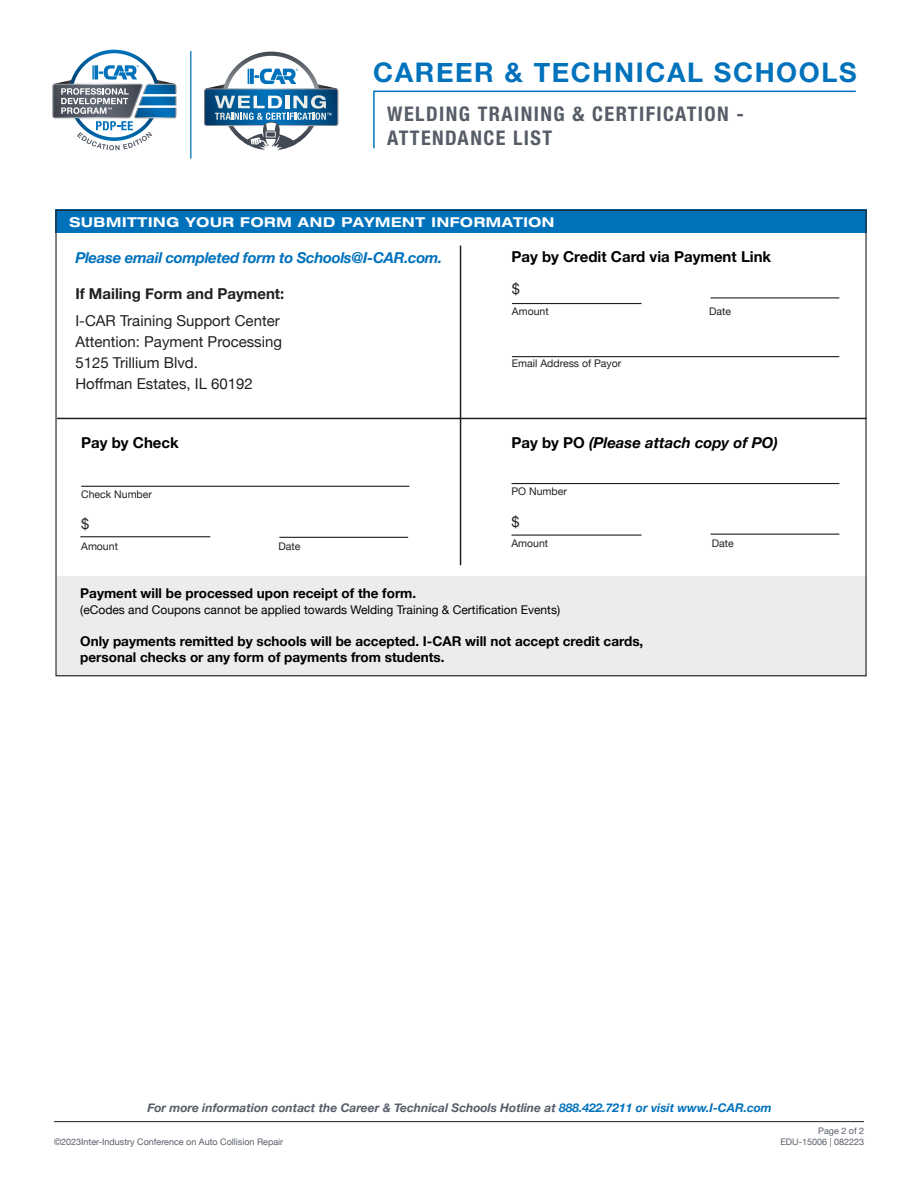
<style>
.page{position:relative;width:918px;height:1188px;background:#fff}
.page>*{position:absolute;margin:0;border:0;box-sizing:border-box;transform-origin:0 0}
.t1{font:700 27px "Helvetica Neue";letter-spacing:.06em;color:#0072bc}
.t2{font:700 condensed 20.25px/24.3px "Helvetica Neue LT Std";letter-spacing:.07em;color:#575d68}
.t3{font:15px "Helvetica Neue";color:#231f20}
.t4{font:italic 700 15px "Helvetica Neue";letter-spacing:-.02em;color:#0072bc}
.t5{font:700 15px "Helvetica Neue";color:#000}
.t6{font:italic 700 15px "Helvetica Neue";color:#000}
.t7{font:700 15px "Helvetica Neue";color:#231f20}
.t8{font:14.7px "Helvetica Neue";color:#231f20}
.t9{font:700 13.5px "Helvetica Neue";color:#000}
.t10{font:700 expanded 13.5px "Helvetica Neue LT Std";letter-spacing:.05em;color:#fff}
.t11{font:italic 700 12px "Helvetica Neue";color:#575d68}
.t12{font:12px "Helvetica Neue";color:#000}
.t13{font:10.5px "Helvetica Neue";color:#231f20}
.t14{font:9px "Helvetica Neue";color:#575d68}
.s1{font-style:normal}
.s2{color:#0072bc}
</style>
<div class="page">
<hr style="left:54px;top:1121px;width:810px;height:1px;background:#231f20">
<div style="left:57px;top:576px;width:810px;height:100px;background:#ececee"></div>
<div style="left:55px;top:210px;width:812px;height:23px;background:#0072bc"></div>
<hr style="left:512px;top:303px;width:130px;height:1px;background:#231f20">
<hr style="left:81px;top:486px;width:328px;height:1px;background:#231f20">
<hr style="left:57px;top:418px;width:810px;height:1px;background:#231f20">
<hr style="left:512px;top:535px;width:130px;height:1px;background:#231f20">
<hr style="left:512px;top:483px;width:327px;height:1px;background:#231f20">
<hr style="left:460px;top:245px;width:1px;height:320px;background:#231f20">
<hr style="left:711px;top:534px;width:128px;height:1px;background:#231f20">
<hr style="left:80px;top:536px;width:130px;height:1px;background:#231f20">
<hr style="left:279px;top:537px;width:129px;height:1px;background:#231f20">
<hr style="left:711px;top:297px;width:128px;height:1px;background:#231f20">
<hr style="left:512px;top:356px;width:327px;height:1px;background:#231f20">
<svg style="left:52px;top:50px;width:124px;height:100px"></svg>
<svg style="left:204px;top:52px;width:134px;height:98px"></svg>
<hr style="left:190px;top:51px;width:1px;height:108px;background:#0072bc">
<svg style="left:373px;top:90px;width:483px;height:59px"></svg>
<p class="t1" style="left:373px;top:51px;width:485px">CAREER &amp; TECHNICAL SCHOOLS</p>
<p class="t2" style="left:387px;top:101px;width:358px">WELDING TRAINING &amp; CERTIFICATION -<br>ATTENDANCE LIST</p>
<p class="t10" style="left:69px;top:214px;width:487px">SUBMITTING YOUR FORM AND PAYMENT INFORMATION</p>
<p class="t4" style="left:75px;top:246px;width:369px">Please email completed form to Schools@I-CAR.com.</p>
<p class="t7" style="left:75px;top:282px;width:211px">If Mailing Form and Payment:</p>
<p class="t3" style="left:75px;top:310px;width:206px">I-CAR Training Support Center</p>
<p class="t3" style="left:75px;top:331px;width:208px">Attention: Payment Processing</p>
<p class="t3" style="left:75px;top:352px;width:124px">5125 Trillium Blvd.</p>
<p class="t3" style="left:75px;top:373px;width:179px">Hoffman Estates, IL 60192</p>
<p class="t5" style="left:512px;top:245px;width:261px">Pay by Credit Card via Payment Link</p>
<p class="t8" style="left:512px;top:278px;width:10px">$</p>
<p class="t13" style="left:512px;top:304px;width:38px">Amount</p>
<p class="t13" style="left:709px;top:304px;width:23px">Date</p>
<p class="t13" style="left:512px;top:356px;width:111px">Email Address of Payor</p>
<p class="t5" style="left:81px;top:431px;width:99px">Pay by Check</p>
<p class="t13" style="left:81px;top:486px;width:72px">Check Number</p>
<p class="t6" style="left:512px;top:431px;width:268px"><span class="s1">Pay by PO</span> (Please attach copy of PO)</p>
<p class="t13" style="left:512px;top:484px;width:57px">PO Number</p>
<p class="t8" style="left:81px;top:513px;width:10px">$</p>
<p class="t8" style="left:512px;top:512px;width:10px">$</p>
<p class="t13" style="left:81px;top:539px;width:38px">Amount</p>
<p class="t13" style="left:279px;top:539px;width:23px">Date</p>
<p class="t13" style="left:512px;top:536px;width:38px">Amount</p>
<p class="t13" style="left:712px;top:536px;width:23px">Date</p>
<p class="t9" style="left:80px;top:583px;width:337px">Payment will be processed upon receipt of the form.</p>
<p class="t12" style="left:80px;top:602px;width:481px">(eCodes and Coupons cannot be applied towards Welding Training &amp; Certification Events)</p>
<p class="t9" style="left:80px;top:630px;width:565px">Only payments remitted by schools will be accepted. I-CAR will not accept credit cards,</p>
<p class="t9" style="left:80px;top:646px;width:366px">personal checks or any form of payments from students.</p>
<p class="t11" style="left:147px;top:1098px;width:626px">For more information contact the Career &amp; Technical Schools Hotline at <span class="s2">888.422.7211 or visit www.I-CAR.com</span></p>
<p class="t14" style="left:54px;top:1135px;width:231px">©2023Inter-Industry Conference on Auto Collision Repair</p>
<p class="t14" style="left:818px;top:1124px;width:48px">Page 2 of 2</p>
<p class="t14" style="left:780px;top:1135px;width:85px">EDU-15006 | 082223</p>
</div>
